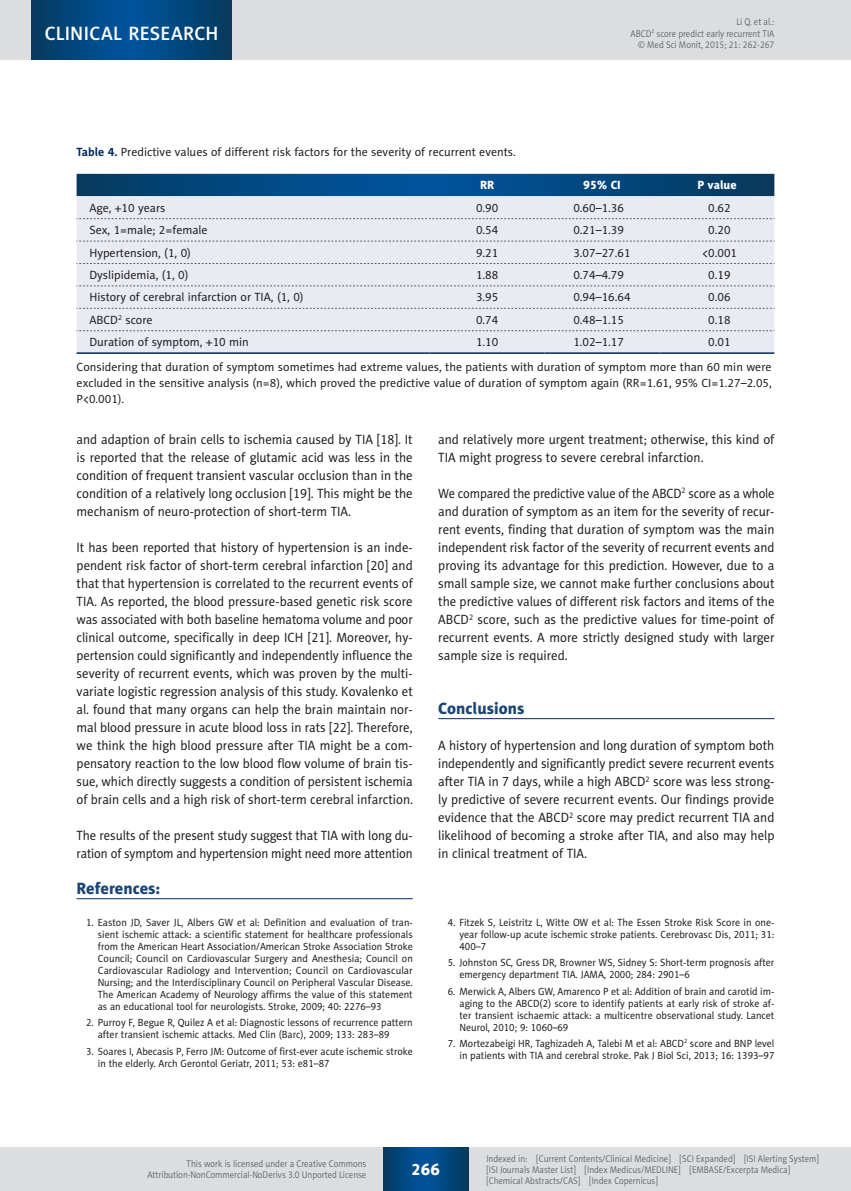
<style>
.page{position:relative;width:851px;height:1191px;background:#fff}
.page>*{position:absolute;margin:0;border:0;box-sizing:border-box;transform-origin:0 0}
.t1{font:19.5px "Naomi Sans EFN Medium";letter-spacing:.015em;color:#fff}
.MSM_Headline_1{font:16.5px "Naomi Sans EFN Heavy";color:#1a4574}
.MSM_Referencje_Tytul{font:16.5px "Naomi Sans EFN Heavy";color:#1a4574}
.t2{font:16.5px "Naomi Sans EFN Heavy";color:#fff}
.MSM_Body{font:13.5px/18px "Naomi Sans EFN";color:#231f20;text-align:justify;scale:.95 1}
.MSM_Body-2{font:13.5px/18px "Naomi Sans EFN";color:#231f20;text-align:justify;scale:.92 1}
.MSM_Body-3{font:13.5px/18px "Naomi Sans EFN";color:#231f20;scale:.94 1}
.MSM_Tabela_zawartosc{font:12px "Naomi Sans EFN";color:#231f20}
.MSM_Table_podpis_dol{font:12px/15.8px "Naomi Sans EFN";color:#231f20;text-align:justify}
.MSM_Tabela_tytul{font:12px "Naomi Sans EFN";color:#231f20}
.MSM_Tabela_Head{font:12px "Naomi Sans EFN Heavy";color:#fff}
.MSM_Referencje_punkt{font:10.5px/12px "Naomi Sans EFN";color:#231f20;text-align:justify;scale:.95 1}
.t3{font:9.75px/11.2px "Naomi Sans EFN Light";color:#57585a;text-align:right;scale:.9 1}
.s1{font-weight:700;color:#00295c}
</style>
<div class="page">
<hr style="left:438px;top:718px;width:336px;height:1px;background:#00295c">
<svg style="left:77px;top:174px;width:697px;height:22px;background:#02477e"></svg>
<div style="left:77px;top:196px;width:697px;height:156px;background:#e8ebf2"></div>
<svg style="left:77px;top:218px;width:697px;height:1px"></svg>
<svg style="left:77px;top:241px;width:697px;height:1px"></svg>
<svg style="left:77px;top:263px;width:697px;height:1px"></svg>
<svg style="left:77px;top:286px;width:697px;height:1px"></svg>
<svg style="left:77px;top:308px;width:697px;height:1px"></svg>
<svg style="left:77px;top:330px;width:697px;height:1px"></svg>
<hr style="left:77px;top:352px;width:352px;height:2px;background:#00295c">
<hr style="left:429px;top:352px;width:115px;height:2px;background:#00295c">
<hr style="left:544px;top:352px;width:115px;height:2px;background:#00295c">
<hr style="left:659px;top:352px;width:115px;height:2px;background:#00295c">
<hr style="left:77px;top:898px;width:335px;height:1px;background:#00295c">
<div style="left:0;top:1148px;width:850px;height:43px;background:#dcdddf"></div>
<svg style="left:383px;top:1147px;width:85px;height:43px;background:#02477e"></svg>
<div style="left:0;top:0;width:850px;height:60px;background:#dcdddf"></div>
<hr style="left:850px;top:0;width:1px;height:60px;background:#dcdddf">
<svg style="left:32px;top:0;width:200px;height:60px;background:#02477e"></svg>
<h1 class="t1" style="left:45px;top:22px;width:175px">CLINICAL RESEARCH</h1>
<p class="MSM_Tabela_tytul" style="left:77px;top:145px;width:441px"><span class="s1">Table 4.</span> Predictive values of different risk factors for the severity of recurrent events.</p>
<p class="t3" style="left:630px;top:16px;width:161px">Li Q. et al.:<br>ABCD<sup>2</sup> score predict early recurrent TIA © Med Sci Monit, 2015; 21: 262-267</p>
<p class="MSM_Tabela_Head" style="left:480px;top:178px;width:16px">RR</p>
<p class="MSM_Tabela_Head" style="left:583px;top:178px;width:39px">95% CI</p>
<p class="MSM_Tabela_Head" style="left:697px;top:178px;width:41px">P value</p>
<p class="MSM_Tabela_zawartosc" style="left:89px;top:201px;width:78px">Age, +10 years</p>
<p class="MSM_Tabela_zawartosc" style="left:476px;top:201px;width:24px">0.90</p>
<p class="MSM_Tabela_zawartosc" style="left:573px;top:201px;width:52px">0.60–1.36</p>
<p class="MSM_Tabela_zawartosc" style="left:708px;top:201px;width:24px">0.62</p>
<p class="MSM_Tabela_zawartosc" style="left:89px;top:223px;width:120px">Sex, 1=male; 2=female</p>
<p class="MSM_Tabela_zawartosc" style="left:476px;top:223px;width:24px">0.54</p>
<p class="MSM_Tabela_zawartosc" style="left:573px;top:223px;width:52px">0.21–1.39</p>
<p class="MSM_Tabela_zawartosc" style="left:708px;top:223px;width:24px">0.20</p>
<p class="MSM_Tabela_zawartosc" style="left:89px;top:246px;width:103px">Hypertension, (1, 0)</p>
<p class="MSM_Tabela_zawartosc" style="left:476px;top:246px;width:24px">9.21</p>
<p class="MSM_Tabela_zawartosc" style="left:573px;top:246px;width:59px">3.07–27.61</p>
<p class="MSM_Tabela_zawartosc" style="left:702px;top:246px;width:36px">&lt;0.001</p>
<p class="MSM_Tabela_zawartosc" style="left:89px;top:268px;width:101px">Dyslipidemia, (1, 0)</p>
<p class="MSM_Tabela_zawartosc" style="left:476px;top:268px;width:24px">1.88</p>
<p class="MSM_Tabela_zawartosc" style="left:573px;top:268px;width:52px">0.74–4.79</p>
<p class="MSM_Tabela_zawartosc" style="left:708px;top:268px;width:24px">0.19</p>
<p class="MSM_Tabela_zawartosc" style="left:89px;top:290px;width:216px">History of cerebral infarction or TIA, (1, 0)</p>
<p class="MSM_Tabela_zawartosc" style="left:476px;top:290px;width:24px">3.95</p>
<p class="MSM_Tabela_zawartosc" style="left:573px;top:290px;width:59px">0.94–16.64</p>
<p class="MSM_Tabela_zawartosc" style="left:708px;top:290px;width:24px">0.06</p>
<p class="MSM_Tabela_zawartosc" style="left:89px;top:313px;width:65px">ABCD<sup>2</sup> score</p>
<p class="MSM_Tabela_zawartosc" style="left:476px;top:313px;width:24px">0.74</p>
<p class="MSM_Tabela_zawartosc" style="left:573px;top:313px;width:52px">0.48–1.15</p>
<p class="MSM_Tabela_zawartosc" style="left:708px;top:313px;width:24px">0.18</p>
<p class="MSM_Tabela_zawartosc" style="left:89px;top:335px;width:161px">Duration of symptom, +10 min</p>
<p class="MSM_Tabela_zawartosc" style="left:476px;top:335px;width:24px">1.10</p>
<p class="MSM_Tabela_zawartosc" style="left:573px;top:335px;width:52px">1.02–1.17</p>
<p class="MSM_Tabela_zawartosc" style="left:708px;top:335px;width:24px">0.01</p>
<p class="MSM_Table_podpis_dol" style="left:77px;top:359px;width:696px">Considering that duration of symptom sometimes had extreme values, the patients with duration of symptom more than 60 min were excluded in the sensitive analysis (n=8), which proved the predictive value of duration of symptom again (RR=1.61, 95% CI=1.27–2.05, P&lt;0.001).</p>
<p class="MSM_Body" style="left:77px;top:430px;width:355px">and adaption of brain cells to ischemia caused by TIA [18]. It is reported that the release of glutamic acid was less in the condition of frequent transient vascular occlusion than in the condition of a relatively long occlusion [19]. This might be the mechanism of neuro-protection of short-term TIA.</p>
<p class="MSM_Body" style="left:77px;top:538px;width:355px">It has been reported that history of hypertension is an inde&shy;pendent risk factor of short-term cerebral infarction [20] and that that hypertension is correlated to the recurrent events of TIA. As reported, the blood pressure-based genetic risk score was associated with both baseline hematoma volume and poor clinical outcome, specifically in deep ICH [21]. Moreover, hy&shy;pertension could significantly and independently influence the severity of recurrent events, which was proven by the multi&shy;variate logistic regression analysis of this study. Kovalenko et al. found that many organs can help the brain maintain nor&shy;mal blood pressure in acute blood loss in rats [22]. Therefore, we think the high blood pressure after TIA might be a com&shy;pensatory reaction to the low blood flow volume of brain tis&shy;sue, which directly suggests a condition of persistent ischemia of brain cells and a high risk of short-term cerebral infarction.</p>
<p class="MSM_Body-3" style="left:77px;top:826px;width:359px">The results of the present study suggest that TIA with long du&shy;ration of symptom and hypertension might need more attention</p>
<p class="MSM_Referencje_Tytul" style="left:77px;top:878px;width:85px">References:</p>
<p class="MSM_Referencje_punkt" style="left:98px;top:916px;width:333px;text-indent:-12px">1. Easton JD, Saver JL, Albers GW et al: Definition and evaluation of tran&shy;sient ischemic attack: a scientific statement for healthcare professionals from the American Heart Association/American Stroke Association Stroke Council; Council on Cardiovascular Surgery and Anesthesia; Council on Cardiovascular Radiology and Intervention; Council on Cardiovascular Nursing; and the Interdisciplinary Council on Peripheral Vascular Disease.<br>The American Academy of Neurology affirms the value of this statement as an educational tool for neurologists. Stroke, 2009; 40: 2276–93</p>
<p class="MSM_Referencje_punkt" style="left:98px;top:1017px;width:333px;text-indent:-12px">2. Purroy F, Begue R, Quilez A et al: Diagnostic lessons of recurrence pattern after transient ischemic attacks. Med Clin (Barc), 2009; 133: 283–89</p>
<p class="MSM_Referencje_punkt" style="left:98px;top:1045px;width:333px;text-indent:-12px">3. Soares I, Abecasis P, Ferro JM: Outcome of first-ever acute ischemic stroke in the elderly. Arch Gerontol Geriatr, 2011; 53: e81–87</p>
<p class="MSM_Body" style="left:438px;top:430px;width:355px">and relatively more urgent treatment; otherwise, this kind of<br>TIA might progress to severe cerebral infarction.</p>
<p class="MSM_Body-2" style="left:438px;top:484px;width:367px">We compared the predictive value of the ABCD<sup>2</sup> score as a whole and duration of symptom as an item for the severity of recur&shy;rent events, finding that duration of symptom was the main independent risk factor of the severity of recurrent events and proving its advantage for this prediction. However, due to a small sample size, we cannot make further conclusions about the predictive values of different risk factors and items of the ABCD<sup>2</sup> score, such as the predictive values for time-point of recurrent events. A more strictly designed study with larger sample size is required.</p>
<p class="MSM_Headline_1" style="left:438px;top:698px;width:88px">Conclusions</p>
<p class="MSM_Body" style="left:438px;top:736px;width:355px">A history of hypertension and long duration of symptom both independently and significantly predict severe recurrent events after TIA in 7 days, while a high ABCD<sup>2</sup> score was less strong&shy;ly predictive of severe recurrent events. Our findings provide evidence that the ABCD<sup>2</sup> score may predict recurrent TIA and likelihood of becoming a stroke after TIA, and also may help in clinical treatment of TIA.</p>
<p class="MSM_Referencje_punkt" style="left:459px;top:916px;width:333px;text-indent:-12px">4. Fitzek S, Leistritz L, Witte OW et al: The Essen Stroke Risk Score in one&shy;year follow-up acute ischemic stroke patients. Cerebrovasc Dis, 2011; 31:<br>400–7</p>
<p class="MSM_Referencje_punkt" style="left:459px;top:957px;width:333px;text-indent:-12px">5. Johnston SC, Gress DR, Browner WS, Sidney S: Short-term prognosis after emergency department TIA. JAMA, 2000; 284: 2901–6</p>
<p class="MSM_Referencje_punkt" style="left:459px;top:985px;width:333px;text-indent:-12px">6. Merwick A, Albers GW, Amarenco P et al: Addition of brain and carotid im&shy;aging to the ABCD(2) score to identify patients at early risk of stroke af&shy;ter transient ischaemic attack: a multicentre observational study. Lancet Neurol, 2010; 9: 1060–69</p>
<p class="MSM_Referencje_punkt" style="left:447px;top:1037px;width:345px;text-align:right">7. Mortezabeigi HR, Taghizadeh A, Talebi M et al: ABCD<sup>2</sup> score and BNP level in patients with TIA and cerebral stroke. Pak J Biol Sci, 2013; 16: 1393–97</p>
<p class="t3" style="left:147px;top:1158px;width:245px">This work is licensed under a Creative Commons<br>Attribution-NonCommercial-NoDerivs 3.0 Unported License</p>
<p class="t2" style="left:411px;top:1159px;width:30px">266</p>
<p class="t3" style="left:486px;top:1152px;width:371px;text-align:left">Indexed in: [Current Contents/Clinical Medicine] [SCI Expanded] [ISI Alerting System] [ISI Journals Master List] [Index Medicus/MEDLINE] [EMBASE/Excerpta Medica] [Chemical Abstracts/CAS] [Index Copernicus]</p>
</div>
